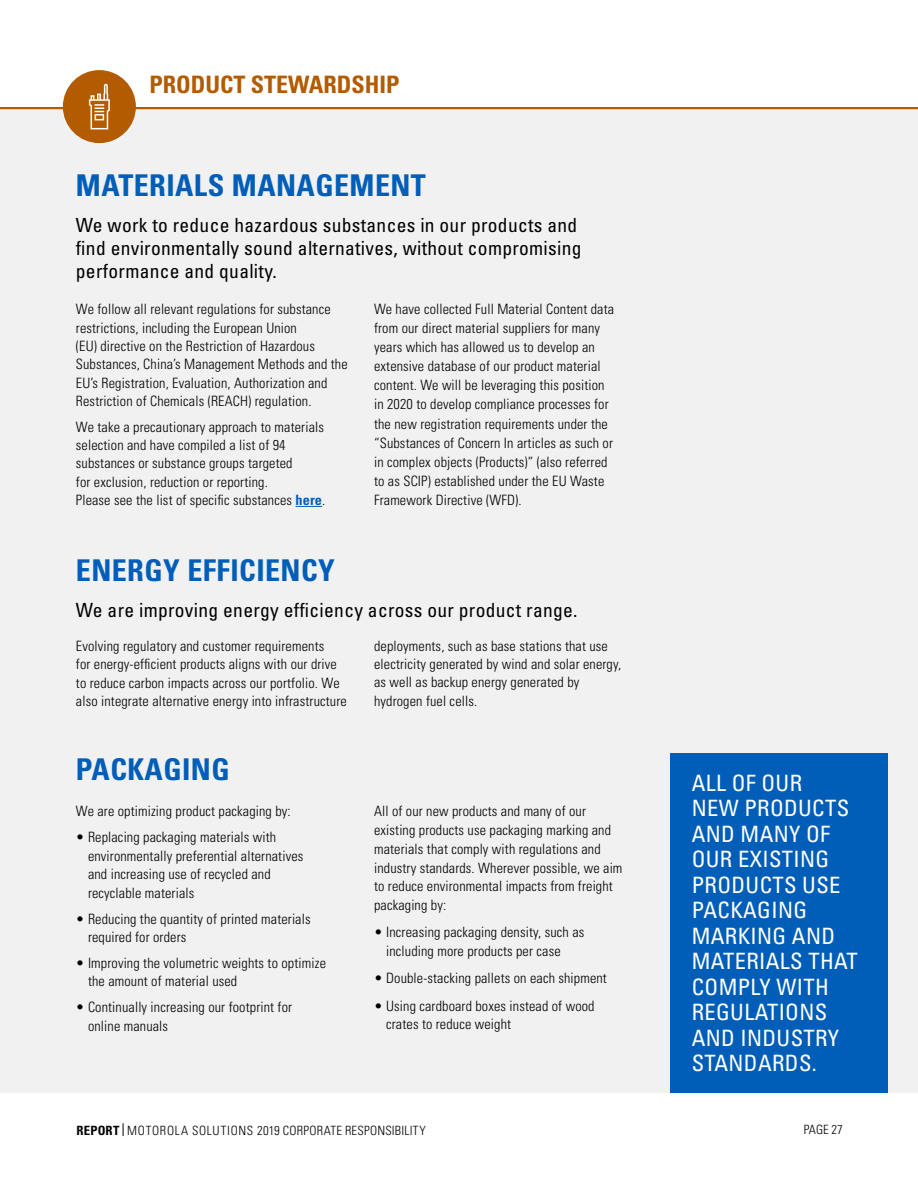
<style>
.page{position:relative;width:918px;height:1188px;background:#fff}
.page>*{position:absolute;margin:0;border:0;box-sizing:border-box;transform-origin:0 0}
.t1{font:700 condensed 30px "Univers LT Std";letter-spacing:.015em;color:#005eb8}
.t2{font:700 condensed 24px "Univers LT Std";color:#b35b00}
.t3{font:condensed 22.5px/25.5px "Univers LT Std";letter-spacing:.015em;color:#fff}
.t4{font:condensed 19.5px/23.2px "Univers LT Std";letter-spacing:.015em;color:#000}
.t5{font:300 condensed 14.25px/18.3px "Univers LT Std";letter-spacing:.01em;color:#000}
.t6{font:300 condensed 12.75px "Univers LT Std";letter-spacing:.025em;color:#000}
.s1{font-weight:700;color:#005eb8}
.s2{font-weight:700}
</style>
<div class="page">
<svg style="left:123px;top:1123px;width:1px;height:13px"></svg>
<div style="left:0;top:108px;width:918px;height:985px;background:#f1f1f2"></div>
<svg style="left:296px;top:506px;width:26px;height:1px"></svg>
<div style="left:670px;top:753px;width:218px;height:340px;background:#005eb8"></div>
<hr style="left:0;top:107px;width:918px;height:2px;background:#b35b00">
<div style="left:63px;top:70px;width:73px;height:73px;background:#b35b00;border-radius:50%"></div>
<svg style="left:89px;top:84px;width:21px;height:45px"></svg>
<h2 class="t2" style="left:149px;top:69px;width:252px">PRODUCT STEWARDSHIP</h2>
<h1 class="t1" style="left:76px;top:167px;width:352px">MATERIALS MANAGEMENT</h1>
<h3 class="t4" style="left:76px;top:213px;width:507px">We work to reduce hazardous substances in our products and find environmentally sound alternatives, without compromising performance and quality.</h3>
<p class="t5" style="left:76px;top:300px;width:273px">We follow all relevant regulations for substance restrictions, including the European Union<br>(EU) directive on the Restriction of Hazardous Substances, China’s Management Methods and the EU’s Registration, Evaluation, Authorization and Restriction of Chemicals (REACH) regulation.</p>
<p class="t5" style="left:76px;top:418px;width:251px">We take a precautionary approach to materials selection and have compiled a list of 94 substances or substance groups targeted<br>for exclusion, reduction or reporting.<br>Please see the list of specific substances <span class="s1">here</span>.</p>
<p class="t5" style="left:374px;top:300px;width:242px;line-height:19px">We have collected Full Material Content data from our direct material suppliers for many years which has allowed us to develop an extensive database of our product material content. We will be leveraging this position in 2020 to develop compliance processes for the new registration requirements under the “Substances of Concern In articles as such or in complex objects (Products)” (also referred to as SCIP) established under the EU Waste Framework Directive (WFD).</p>
<h1 class="t1" style="left:76px;top:552px;width:260px">ENERGY EFFICIENCY</h1>
<h3 class="t4" style="left:76px;top:598px;width:503px">We are improving energy efficiency across our product range.</h3>
<p class="t5" style="left:76px;top:637px;width:272px">Evolving regulatory and customer requirements<br>for energy-efficient products aligns with our drive to reduce carbon impacts across our portfolio. We also integrate alternative energy into infrastructure</p>
<p class="t5" style="left:374px;top:636px;width:249px">deployments, such as base stations that use electricity generated by wind and solar energy, as well as backup energy generated by hydrogen fuel cells.</p>
<h1 class="t1" style="left:76px;top:751px;width:155px">PACKAGING</h1>
<p class="t5" style="left:76px;top:802px;width:216px">We are optimizing product packaging by:</p>
<p class="t5" style="left:88px;top:828px;width:217px;text-indent:-12px">• Replacing packaging materials with environmentally preferential alternatives and increasing use of recycled and recyclable materials</p>
<p class="t5" style="left:88px;top:909px;width:224px;text-indent:-12px">• Reducing the quantity of printed materials required for orders</p>
<p class="t5" style="left:88px;top:954px;width:239px;text-indent:-12px">• Improving the volumetric weights to optimize the amount of material used</p>
<p class="t5" style="left:88px;top:998px;width:206px;text-indent:-12px">• Continually increasing our footprint for online manuals</p>
<p class="t5" style="left:374px;top:802px;width:250px;line-height:18.8px">All of our new products and many of our existing products use packaging marking and materials that comply with regulations and industry standards. Wherever possible, we aim to reduce environmental impacts from freight packaging by:</p>
<p class="t5" style="left:386px;top:923px;width:200px;line-height:18.8px;text-indent:-12px">• Increasing packaging density, such as including more products per case</p>
<p class="t5" style="left:374px;top:969px;width:234px">• Double-stacking pallets on each shipment</p>
<p class="t5" style="left:386px;top:996px;width:210px;line-height:18.8px;text-indent:-12px">• Using cardboard boxes instead of wood crates to reduce weight</p>
<h3 class="t3" style="left:692px;top:770px;width:168px">ALL OF OUR<br>NEW PRODUCTS<br>AND MANY OF<br>OUR EXISTING<br>PRODUCTS USE<br>PACKAGING<br>MARKING AND<br>MATERIALS THAT<br>COMPLY WITH<br>REGULATIONS<br>AND INDUSTRY<br>STANDARDS.</h3>
<p class="t6" style="left:77px;top:1122px;width:351px"><span class="s2">REPORT</span> MOTOROLA SOLUTIONS 2019 CORPORATE RESPONSIBILITY</p>
<p class="t6" style="left:804px;top:1122px;width:41px">PAGE 27</p>
</div>
